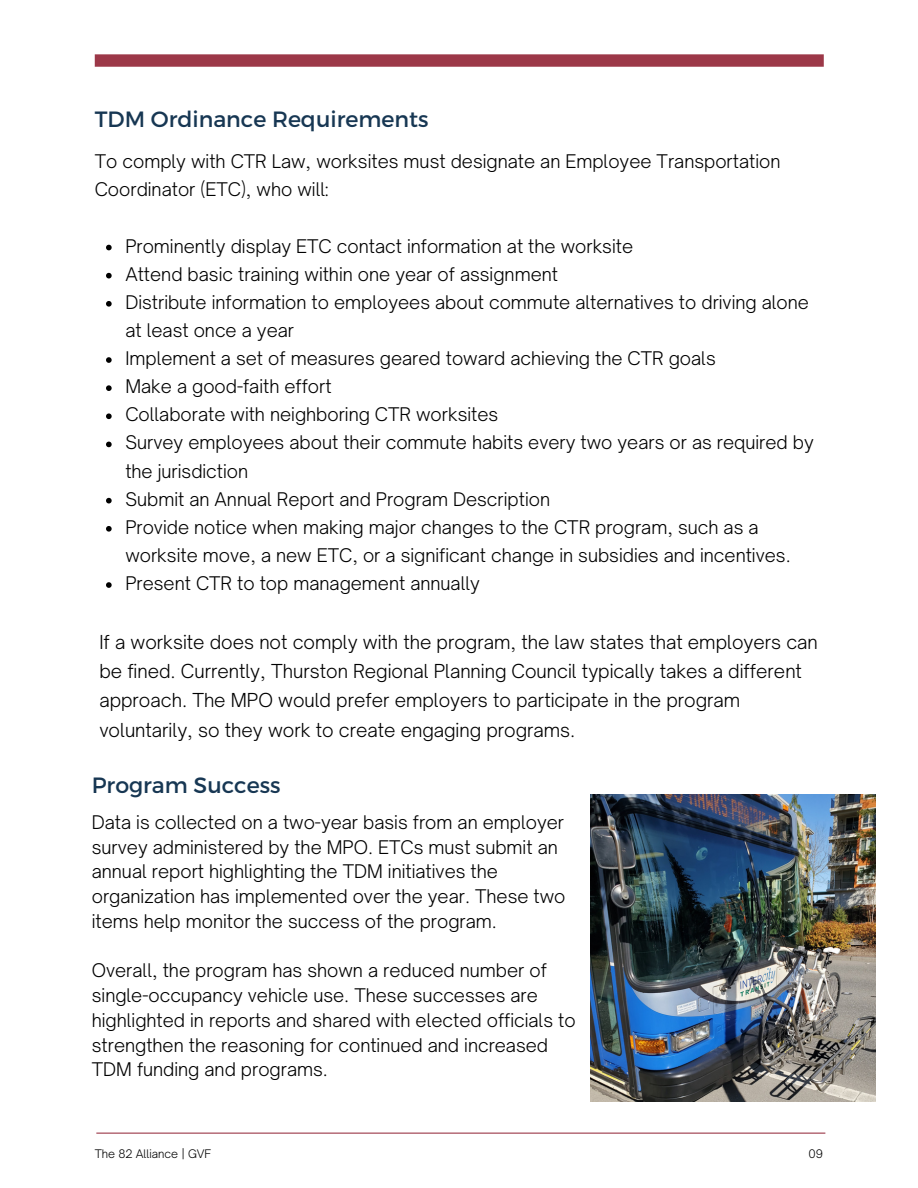
<style>
.page{position:relative;width:918px;height:1188px;background:#fff}
.page>*{position:absolute;margin:0;border:0;box-sizing:border-box;transform-origin:0 0}
.t1{font:22.05px "Montserrat";color:#173753}
.t2{font:300 18.45px/29.2px "Open Sauce One";color:#000}
.t3{font:300 18px/24.8px "Open Sauce One";color:#000}
.t4{font:300 11.25px "Open Sauce One";color:#000}
</style>
<div class="page">
<hr style="left:96px;top:1133px;width:729px;height:1px;background:#9c3848">
<div style="left:95px;top:54px;width:729px;height:13px;background:#9c3848"></div>
<img style="left:590px;top:794px;width:285px;height:307px">
<svg style="left:106px;top:245px;width:6px;height:5px"></svg>
<svg style="left:106px;top:273px;width:6px;height:5px"></svg>
<svg style="left:106px;top:301px;width:6px;height:6px"></svg>
<svg style="left:106px;top:357px;width:6px;height:6px"></svg>
<svg style="left:106px;top:385px;width:6px;height:6px"></svg>
<svg style="left:106px;top:413px;width:6px;height:6px"></svg>
<svg style="left:106px;top:442px;width:6px;height:5px"></svg>
<svg style="left:106px;top:498px;width:6px;height:5px"></svg>
<svg style="left:106px;top:526px;width:6px;height:6px"></svg>
<svg style="left:106px;top:582px;width:6px;height:6px"></svg>
<p class="t1" style="left:95px;top:105px;width:335px">TDM Ordinance Requirements</p>
<p class="t3" style="left:95px;top:147px;width:687px;line-height:28.2px">To comply with CTR Law, worksites must designate an Employee Transportation<br>Coordinator (ETC), who will:</p>
<p class="t3" style="left:125px;top:233px;width:509px">Prominently display ETC contact information at the worksite</p>
<p class="t3" style="left:125px;top:261px;width:434px">Attend basic training within one year of assignment</p>
<p class="t3" style="left:125px;top:288px;width:685px;line-height:28.2px">Distribute information to employees about commute alternatives to driving alone at least once a year</p>
<p class="t3" style="left:125px;top:346px;width:592px">Implement a set of measures geared toward achieving the CTR goals</p>
<p class="t3" style="left:125px;top:374px;width:208px">Make a good-faith effort</p>
<p class="t3" style="left:125px;top:402px;width:375px">Collaborate with neighboring CTR worksites</p>
<p class="t3" style="left:125px;top:429px;width:690px;line-height:28.2px">Survey employees about their commute habits every two years or as required by the jurisdiction</p>
<p class="t3" style="left:125px;top:486px;width:426px">Submit an Annual Report and Program Description</p>
<p class="t3" style="left:125px;top:513px;width:667px;line-height:28.2px">Provide notice when making major changes to the CTR program, such as a worksite move, a new ETC, or a significant change in subsidies and incentives.</p>
<p class="t3" style="left:125px;top:571px;width:356px">Present CTR to top management annually</p>
<p class="t2" style="left:99px;top:627px;width:720px">If a worksite does not comply with the program, the law states that employers can be fined. Currently, Thurston Regional Planning Council typically takes a different approach. The MPO would prefer employers to participate in the program voluntarily, so they work to create engaging programs.</p>
<p class="t1" style="left:92px;top:771px;width:190px">Program Success</p>
<p class="t3" style="left:92px;top:810px;width:475px">Data is collected on a two-year basis from an employer survey administered by the MPO. ETCs must submit an annual report highlighting the TDM initiatives the organization has implemented over the year. These two items help monitor the success of the program.</p>
<p class="t3" style="left:92px;top:958px;width:485px">Overall, the program has shown a reduced number of single-occupancy vehicle use. These successes are highlighted in reports and shared with elected officials to strengthen the reasoning for continued and increased TDM funding and programs.</p>
<p class="t4" style="left:95px;top:1146px;width:118px">The 82 Alliance | GVF</p>
<p class="t4" style="left:809px;top:1146px;width:16px">09</p>
</div>
